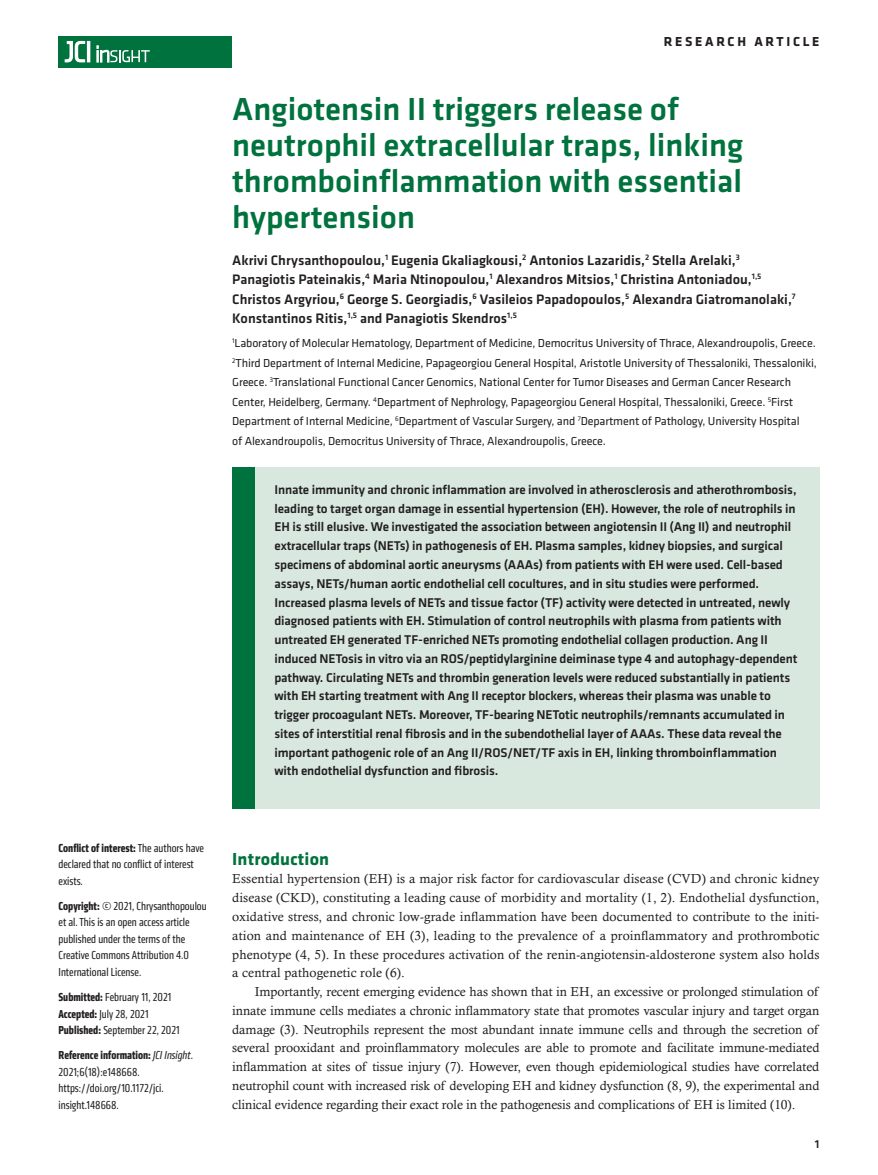
<style>
.page{position:relative;width:878px;height:1175px;background:#fff}
.page>*{position:absolute;margin:0;border:0;box-sizing:border-box;transform-origin:0 0}
.t1{font:500 33px/36px "Klavika Basic";color:#00723e}
.t2{font:700 18px "Klavika";letter-spacing:.01em;color:#00723e}
.t3{font:500 14.25px/19.5px "Klavika Basic";color:#231f20}
.t4{font:700 13.5px "Klavika Basic";letter-spacing:.2em;color:#231f20}
.t5{font:500 13.2px/18.8px "Klavika Basic";letter-spacing:-.01em;color:#231f20}
.t6{font:13.2px/18.8px "Calisto MT Std";letter-spacing:-.005em;color:#231f20;text-align:justify}
.t7{font:12px/19.5px "Klavika";letter-spacing:-.01em;color:#231f20}
.t8{font:condensed 12px/16.5px "Klavika";color:#231f20}
.t9{font:500 12px "Klavika Basic";color:#231f20}
.s1{font-weight:700}
.s2{font-style:italic}
</style>
<div class="page">
<div style="left:59px;top:36px;width:173px;height:31px;background:#00723e"></div>
<hr style="left:87px;top:41px;width:3px;height:21px;background:#fff">
<svg style="left:64px;top:41px;width:21px;height:22px"></svg>
<svg style="left:97px;top:46px;width:53px;height:16px"></svg>
<div style="left:232px;top:467px;width:587px;height:341px;background:#d8e8df"></div>
<div style="left:232px;top:467px;width:22px;height:341px;background:#00723e"></div>
<p class="t8" style="left:59px;top:839px;width:147px"><span class="s1">Conflict of interest:</span> The authors have declared that no conflict of interest exists.</p>
<p class="t8" style="left:59px;top:897px;width:150px"><span class="s1">Copyright:</span> © 2021, Chrysanthopoulou et al. This is an open access article published under the terms of the<br>Creative Commons Attribution 4.0<br>International License.</p>
<p class="t8" style="left:59px;top:988px;width:123px"><span class="s1">Submitted:</span> February 11, 2021<br><span class="s1">Accepted:</span> July 28, 2021<br><span class="s1">Published:</span> September 22, 2021</p>
<p class="t8" style="left:59px;top:1046px;width:136px"><span class="s1">Reference information:</span> <span class="s2">JCI Insight</span>.<br>2021;6(18):e148668. https://doi.org/10.1172/jci. insight.148668.</p>
<p class="t4" style="left:663px;top:32px;width:157px">RESEARCH ARTICLE</p>
<h1 class="t1" style="left:232px;top:91px;width:512px">Angiotensin II triggers release of neutrophil extracellular traps, linking thromboinflammation with essential hypertension</h1>
<p class="t3" style="left:232px;top:250px;width:565px">Akrivi Chrysanthopoulou,<sup>1</sup> Eugenia Gkaliagkousi,<sup>2</sup> Antonios Lazaridis,<sup>2</sup> Stella Arelaki,<sup>3<br></sup>Panagiotis Pateinakis,<sup>4</sup> Maria Ntinopoulou,<sup>1</sup> Alexandros Mitsios,<sup>1</sup> Christina Antoniadou,<sup>1,5<br></sup>Christos Argyriou,<sup>6</sup> George S. Georgiadis,<sup>6</sup> Vasileios Papadopoulos,<sup>5</sup> Alexandra Giatromanolaki,<sup>7<br></sup>Konstantinos Ritis,<sup>1,5</sup> and Panagiotis Skendros<sup>1,5</sup></p>
<p class="t7" style="left:232px;top:333px;width:586px"><sup>1</sup>Laboratory of Molecular Hematology, Department of Medicine, Democritus University of Thrace, Alexandroupolis, Greece.<br><sup>2</sup>Third Department of Internal Medicine, Papageorgiou General Hospital, Aristotle University of Thessaloniki, Thessaloniki, Greece. <sup>3</sup>Translational Functional Cancer Genomics, National Center for Tumor Diseases and German Cancer Research Center, Heidelberg, Germany. <sup>4</sup>Department of Nephrology, Papageorgiou General Hospital, Thessaloniki, Greece. <sup>5</sup>First Department of Internal Medicine, <sup>6</sup>Department of Vascular Surgery, and <sup>7</sup>Department of Pathology, University Hospital<br>of Alexandroupolis, Democritus University of Thrace, Alexandroupolis, Greece.</p>
<p class="t5" style="left:274px;top:480px;width:524px">Innate immunity and chronic inflammation are involved in atherosclerosis and atherothrombosis, leading to target organ damage in essential hypertension (EH). However, the role of neutrophils in EH is still elusive. We investigated the association between angiotensin II (Ang II) and neutrophil extracellular traps (NETs) in pathogenesis of EH. Plasma samples, kidney biopsies, and surgical specimens of abdominal aortic aneurysms (AAAs) from patients with EH were used. Cell-based assays, NETs/human aortic endothelial cell cocultures, and in situ studies were performed.<br>Increased plasma levels of NETs and tissue factor (TF) activity were detected in untreated, newly diagnosed patients with EH. Stimulation of control neutrophils with plasma from patients with untreated EH generated TF-enriched NETs promoting endothelial collagen production. Ang II induced NETosis in vitro via an ROS/peptidylarginine deiminase type 4 and autophagy-dependent pathway. Circulating NETs and thrombin generation levels were reduced substantially in patients with EH starting treatment with Ang II receptor blockers, whereas their plasma was unable to trigger procoagulant NETs. Moreover, TF-bearing NETotic neutrophils/remnants accumulated in sites of interstitial renal fibrosis and in the subendothelial layer of AAAs. These data reveal the important pathogenic role of an Ang II/ROS/NET/TF axis in EH, linking thromboinflammation with endothelial dysfunction and fibrosis.</p>
<h2 class="t2" style="left:232px;top:845px;width:98px">Introduction</h2>
<p class="t6" style="left:232px;top:869px;width:588px">Essential hypertension (EH) is a major risk factor for cardiovascular disease (CVD) and chronic kidney disease (CKD), constituting a leading cause of morbidity and mortality (1, 2). Endothelial dysfunction, oxidative stress, and chronic low-grade inflammation have been documented to contribute to the initi&shy;ation and maintenance of EH (3), leading to the prevalence of a proinflammatory and prothrombotic phenotype (4, 5). In these procedures activation of the renin-angiotensin-aldosterone system also holds a central pathogenetic role (6).</p>
<p class="t6" style="left:232px;top:982px;width:588px;text-indent:22px">Importantly, recent emerging evidence has shown that in EH, an excessive or prolonged stimulation of innate immune cells mediates a chronic inflammatory state that promotes vascular injury and target organ damage (3). Neutrophils represent the most abundant innate immune cells and through the secretion of several prooxidant and proinflammatory molecules are able to promote and facilitate immune-mediated inflammation at sites of tissue injury (7). However, even though epidemiological studies have correlated neutrophil count with increased risk of developing EH and kidney dysfunction (8, 9), the experimental and clinical evidence regarding their exact role in the pathogenesis and complications of EH is limited (10).</p>
<p class="t9" style="left:814px;top:1135px;width:6px">1</p>
</div>
